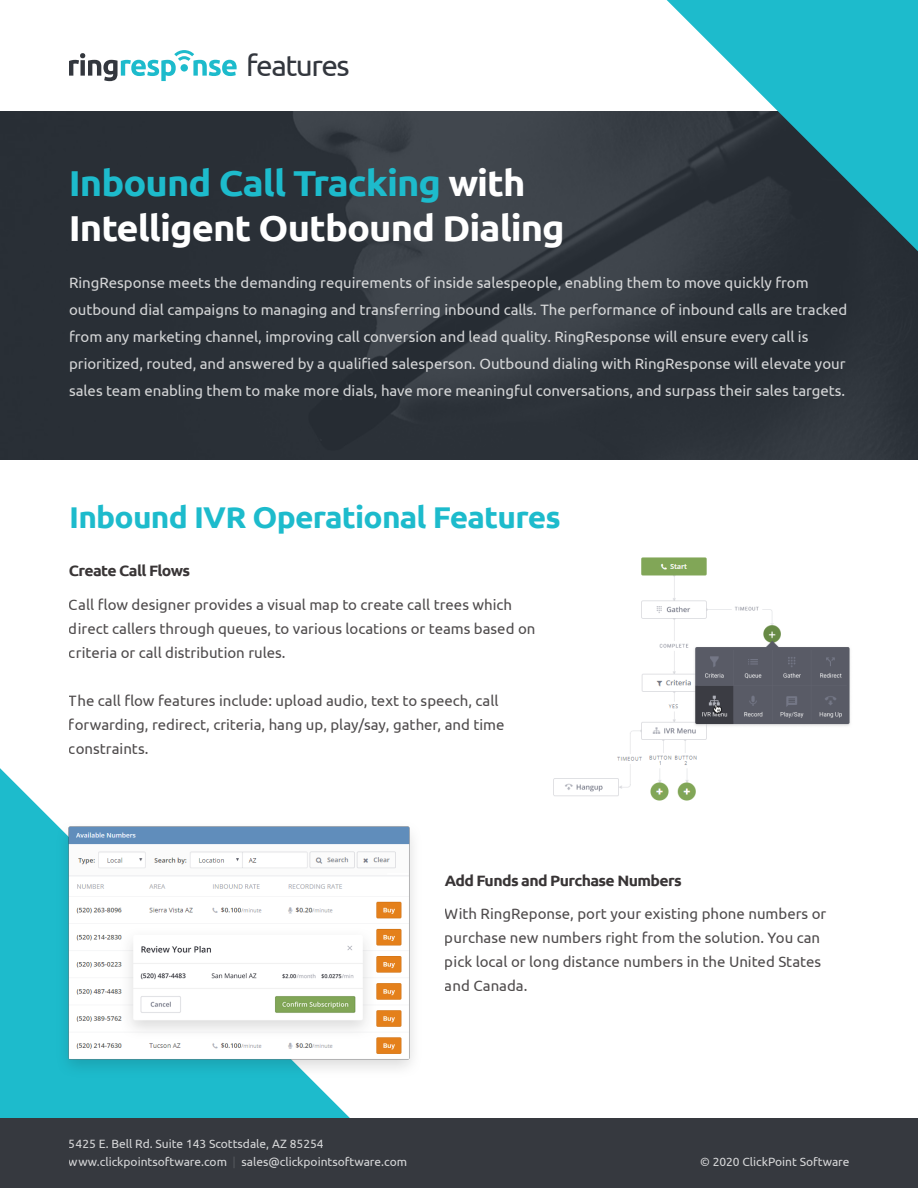
<style>
.page{position:relative;width:918px;height:1188px;background:#fff}
.page>*{position:absolute;margin:0;border:0;box-sizing:border-box;transform-origin:0 0}
.t1{font:700 36px/45px "Ubuntu";letter-spacing:-.025em;color:#fff;scale:1.06 1}
.t2{font:700 30px "Ubuntu";letter-spacing:-.025em;color:#1dbbcc;scale:1.06 1}
.t3{font:29.7px "Ubuntu";letter-spacing:-.05em;color:#33373e}
.t4{font:15px/27px "Ubuntu";color:#fff}
.t5{font:15px/24px "Ubuntu";color:#221e1f}
.t6{font:700 15px "Ubuntu";letter-spacing:-.04em;color:rgb(34 30 31/.9);scale:1.06 1}
.t7{font:12px/18px "Ubuntu";color:#fff}
.s1{color:#1dbbcc}
.s2{color:rgb(255 255 255/.2)}
</style>
<div class="page">
<img style="left:0;top:112px;width:918px;height:347px">
<svg style="left:0;top:768px;width:351px;height:351px;fill:#1dbbcc"></svg>
<svg style="left:667px;top:0;width:251px;height:251px;fill:#1fbbcc"></svg>
<div style="left:0;top:1119px;width:918px;height:69px;background:#36393f"></div>
<svg style="left:69px;top:50px;width:168px;height:31px"></svg>
<div style="left:181px;top:64px;width:7px;height:8px;background:#1dbbcc;border-radius:50%"></div>
<img style="left:553px;top:557px;width:297px;height:244px">
<img style="left:57px;top:820px;width:356px;height:257px">
<h3 class="t3" style="left:246px;top:47px;width:105px">features</h3>
<h1 class="t1" style="left:69px;top:160px;width:469px"><span class="s1">Inbound Call Tracking</span> with<br>Intelligent Outbound Dialing</h1>
<p class="t4" style="left:69px;top:269px;width:780px">RingResponse meets the demanding requirements of inside salespeople, enabling them to move quickly from outbound dial campaigns to managing and transferring inbound calls. The performance of inbound calls are tracked from any marketing channel, improving call conversion and lead quality. RingResponse will ensure every call is prioritized, routed, and answered by a qualified salesperson. Outbound dialing with RingResponse will elevate your sales team enabling them to make more dials, have more meaningful conversations, and surpass their sales targets.</p>
<h2 class="t2" style="left:69px;top:499px;width:465px">Inbound IVR Operational Features</h2>
<p class="t6" style="left:69px;top:562px;width:116px">Create Call Flows</p>
<p class="t5" style="left:69px;top:592px;width:468px">Call flow designer provides a visual map to create call trees which direct callers through queues, to various locations or teams based on criteria or call distribution rules.</p>
<p class="t5" style="left:69px;top:688px;width:437px">The call flow features include: upload audio, text to speech, call forwarding, redirect, criteria, hang up, play/say, gather, and time constraints.</p>
<p class="t6" style="left:445px;top:871px;width:225px">Add Funds and Purchase Numbers</p>
<p class="t5" style="left:445px;top:902px;width:383px">With RingReponse, port your existing phone numbers or purchase new numbers right from the solution. You can pick local or long distance numbers in the United States and Canada.</p>
<p class="t7" style="left:69px;top:1135px;width:340px">5425 E. Bell Rd. Suite 143 Scottsdale, AZ 85254 www.clickpointsoftware.com <span class="s2">|</span> sales@clickpointsoftware.com</p>
<p class="t7" style="left:700px;top:1153px;width:151px">© 2020 ClickPoint Software</p>
</div>
